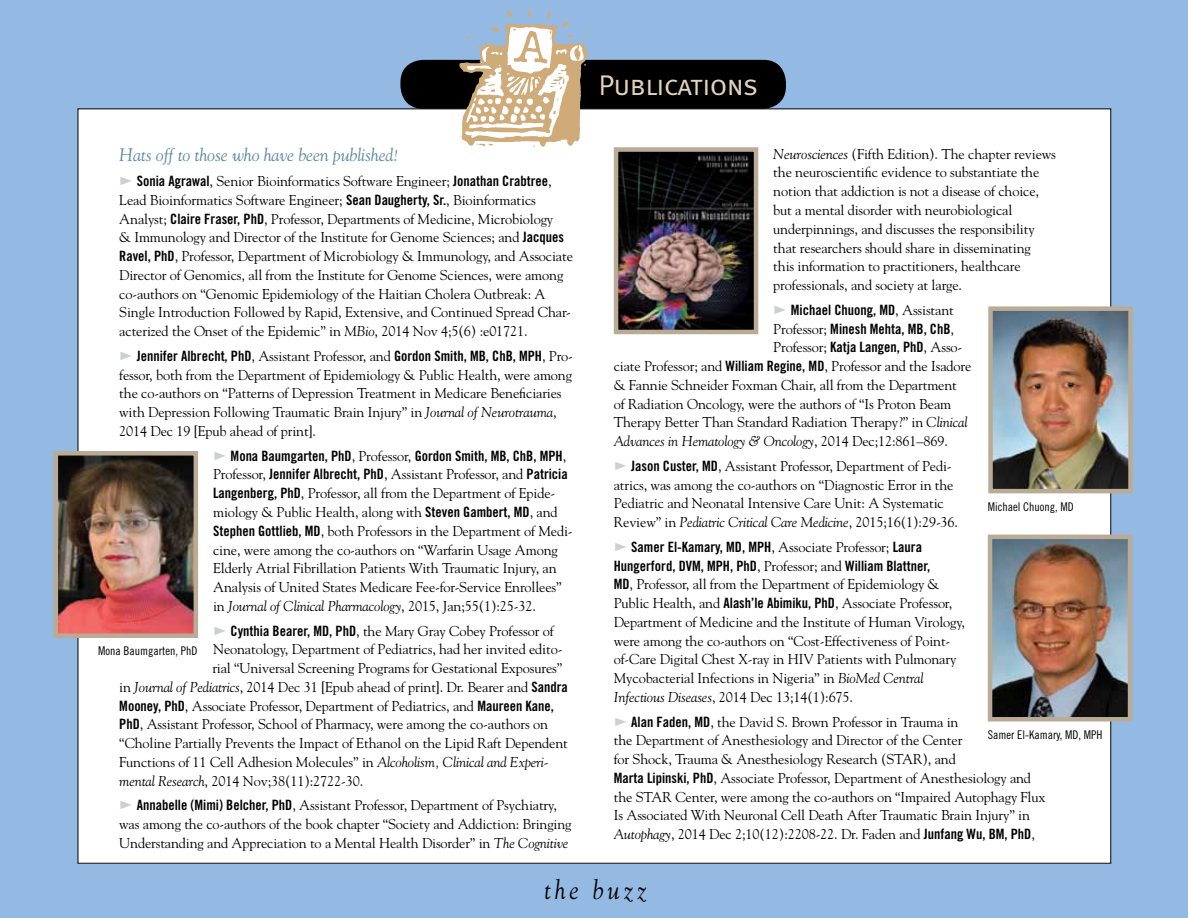
<style>
.page{position:relative;width:1188px;height:918px;background:#94bae3}
.page>*{position:absolute;margin:0;border:0;box-sizing:border-box;transform-origin:0 0}
.t1{font:28.5px "Meta Normal Caps";letter-spacing:-.025em;color:#e2d3bd}
.t2{font:italic 27px "Goudy";letter-spacing:.16em;color:#000;scale:.9 1}
.t3{font:italic 18px "Goudy";letter-spacing:-.01em;color:#5d87a1}
.t4{font:14.25px/18.8px "Goudy";letter-spacing:-.01em;color:#000}
.t5{font:14.25px/18.8px "Trade Gothic Bold Cond Twenty";color:#000;text-align:right}
.t6{font:12px "Trade Gothic Cond Eighteen";color:#000}
.s1{font-family:"Trade Gothic Bold Cond Twenty"}
.s2{font-style:italic}
.s3{font-family:"Goudy"}
</style>
<div class="page">
<div style="left:78px;top:109px;width:1033px;height:754px;background:#fff"></div>
<div style="left:400px;top:60px;width:386px;height:49px;background:#000;border-radius:22px"></div>
<svg style="left:459px;top:10px;width:131px;height:137px"></svg>
<img style="left:993px;top:311px;width:135px;height:177px">
<div style="left:988px;top:306px;width:145px;height:187px;border:4px solid #b9ab96"></div>
<img style="left:993px;top:540px;width:134px;height:177px">
<div style="left:988px;top:535px;width:144px;height:187px;border:4px solid #b9ab96"></div>
<img style="left:59px;top:456px;width:134px;height:177px">
<div style="left:54px;top:451px;width:144px;height:187px;border:4px solid #b9ab96"></div>
<img style="left:619px;top:152px;width:134px;height:177px">
<div style="left:614px;top:147px;width:144px;height:187px;border:4px solid #b9ab96"></div>
<p class="t3" style="left:119px;top:144px;width:282px">Hats off to those who have been published!</p>
<p class="t4" style="left:119px;top:171px;width:455px;text-indent:18px"><span class="s1">Sonia Agrawal</span>, Senior Bioinformatics Software Engineer; <span class="s1">Jonathan Crabtree</span>, Lead Bioinformatics Software Engineer; <span class="s1">Sean Daugherty, Sr.</span>, Bioinformatics Analyst; <span class="s1">Claire Fraser, PhD</span>, Professor, Departments of Medicine, Microbiology<br>&amp; Immunology and Director of the Institute for Genome Sciences; and <span class="s1">Jacques Ravel, PhD</span>, Professor, Department of Microbiology &amp; Immunology, and Associate Director of Genomics, all from the Institute for Genome Sciences, were among co-authors on “Genomic Epidemiology of the Haitian Cholera Outbreak: A Single Introduction Followed by Rapid, Extensive, and Continued Spread Char&shy;acterized the Onset of the Epidemic” in <span class="s2">MBio</span>, 2014 Nov 4;5(6) :e01721.</p>
<p class="t5" style="left:137px;top:346px;width:438px">Jennifer Albrecht, PhD<span class="s3">, Assistant Professor, and</span> Gordon Smith, MB, ChB, MPH<span class="s3">, Pro-</span></p>
<p class="t4" style="left:119px;top:365px;width:454px">fessor, both from the Department of Epidemiology &amp; Public Health, were among the co-authors on “Patterns of Depression Treatment in Medicare Beneficiaries with Depression Following Traumatic Brain Injury” in <span class="s2">Journal of Neurotrauma</span>, 2014 Dec 19 [Epub ahead of print].</p>
<p class="t5" style="left:231px;top:446px;width:337px">Mona Baumgarten, PhD<span class="s3">, Professor,</span> Gordon Smith, MB, ChB, MPH<span class="s3">,</span></p>
<p class="t4" style="left:213px;top:465px;width:361px">Professor, <span class="s1">Jennifer Albrecht, PhD</span>, Assistant Professor, and <span class="s1">Patricia Langenberg, PhD</span>, Professor, all from the Department of Epide&shy;miology &amp; Public Health, along with <span class="s1">Steven Gambert, MD</span>, and <span class="s1">Stephen Gottlieb, MD</span>, both Professors in the Department of Medi&shy;cine, were among the co-authors on “Warfarin Usage Among Elderly Atrial Fibrillation Patients With Traumatic Injury, an Analysis of United States Medicare Fee-for-Service Enrollees” in <span class="s2">Journal of Clinical Pharmacology</span>, 2015, Jan;55(1):25-32.</p>
<p class="t4" style="left:231px;top:621px;width:325px"><span class="s1">Cynthia Bearer, MD, PhD</span>, the Mary Gray Cobey Professor of</p>
<p class="t4" style="left:213px;top:640px;width:351px">Neonatology, Department of Pediatrics, had her invited edito-</p>
<p class="t4" style="left:212px;top:658px;width:352px">rial “Universal Screening Programs for Gestational Exposures”</p>
<p class="t4" style="left:119px;top:677px;width:450px">in <span class="s2">Journal of Pediatrics</span>, 2014 Dec 31 [Epub ahead of print]. Dr. Bearer and <span class="s1">Sandra</span></p>
<p class="t4" style="left:119px;top:696px;width:436px"><span class="s1">Mooney, PhD</span>, Associate Professor, Department of Pediatrics, and <span class="s1">Maureen Kane,</span></p>
<p class="t4" style="left:119px;top:715px;width:430px"><span class="s1">PhD</span>, Assistant Professor, School of Pharmacy, were among the co-authors on</p>
<p class="t4" style="left:119px;top:733px;width:450px">“Choline Partially Prevents the Impact of Ethanol on the Lipid Raft Dependent</p>
<p class="t4" style="left:119px;top:752px;width:431px">Functions of 11 Cell Adhesion Molecules” in <span class="s2">Alcoholism, Clinical and Experi-</span></p>
<p class="t4" style="left:119px;top:771px;width:246px"><span class="s2">mental Research</span>, 2014 Nov;38(11):2722-30.</p>
<p class="t4" style="left:119px;top:796px;width:454px;text-align:center"><span class="s1">Annabelle (Mimi) Belcher, PhD</span>, Assistant Professor, Department of Psychiatry,<br>was among the co-authors of the book chapter “Society and Addiction: Bringing<br>Understanding and Appreciation to a Mental Health Disorder” in <span class="s2">The Cognitive</span></p>
<p class="t6" style="left:98px;top:644px;width:101px">Mona Baumgarten, PhD</p>
<h1 class="t1" style="left:599px;top:69px;width:161px">Publications</h1>
<p class="t4" style="left:773px;top:144px;width:284px"><span class="s2">Neurosciences</span> (Fifth Edition). The chapter reviews the neuroscientific evidence to substantiate the notion that addiction is not a disease of choice, but a mental disorder with neurobiological underpinnings, and discusses the responsibility that researchers should share in disseminating<br>this information to practitioners, healthcare professionals, and society at large.</p>
<p class="t5" style="left:773px;top:300px;width:182px">Michael Chuong, MD<span class="s3">, Assistant<br>Professor;</span> Minesh Mehta, MB, ChB<span class="s3">,</span></p>
<p class="t4" style="left:614px;top:338px;width:359px;text-indent:160px">Professor; <span class="s1">Katja Langen, PhD</span>, Asso&shy;ciate Professor; and <span class="s1">William Regine, MD</span>, Professor and the Isadore &amp; Fannie Schneider Foxman Chair, all from the Department of Radiation Oncology, were the authors of “Is Proton Beam Therapy Better Than Standard Radiation Therapy?” in <span class="s2">Clinical Advances in Hematology &amp; Oncology</span>, 2014 Dec;12:861–869.</p>
<p class="t4" style="left:614px;top:456px;width:346px;text-indent:18px"><span class="s1">Jason Custer, MD</span>, Assistant Professor, Department of Pedi&shy;atrics, was among the co-authors on “Diagnostic Error in the Pediatric and Neonatal Intensive Care Unit: A Systematic Review” in <span class="s2">Pediatric Critical Care Medicine</span>, 2015;16(1):29-36.</p>
<p class="t5" style="left:614px;top:537px;width:318px;text-align:left;text-indent:18px">Samer El-Kamary, MD, MPH<span class="s3">, Associate Professor;</span> Laura<br>Hungerford, DVM, MPH, PhD<span class="s3">, Professor; and</span> William Blattner,</p>
<p class="t4" style="left:614px;top:575px;width:353px"><span class="s1">MD</span>, Professor, all from the Department of Epidemiology &amp; Public Health, and <span class="s1">Alash’le Abimiku, PhD</span>, Associate Professor, Department of Medicine and the Institute of Human Virology, were among the co-authors on “Cost-Effectiveness of Point&shy;of-Care Digital Chest X-ray in HIV Patients with Pulmonary Mycobacterial Infections in Nigeria” in <span class="s2">BioMed Central Infectious Diseases</span>, 2014 Dec 13;14(1):675.</p>
<p class="t4" style="left:614px;top:712px;width:433px;text-indent:18px"><span class="s1">Alan Faden, MD</span>, the David S. Brown Professor in Trauma in<br>the Department of Anesthesiology and Director of the Center<br>for Shock, Trauma &amp; Anesthesiology Research (STAR), and<br><span class="s1">Marta Lipinski, PhD</span>, Associate Professor, Department of Anesthesiology and the STAR Center, were among the co-authors on “Impaired Autophagy Flux Is Associated With Neuronal Cell Death After Traumatic Brain Injury” in <span class="s2">Autophagy</span>, 2014 Dec 2;10(12):2208-22. Dr. Faden and <span class="s1">Junfang Wu, BM, PhD</span>,</p>
<p class="t6" style="left:988px;top:499px;width:87px">Michael Chuong, MD</p>
<p class="t6" style="left:988px;top:727px;width:116px">Samer El-Kamary, MD, MPH</p>
<h2 class="t2" style="left:544px;top:873px;width:115px">the buzz</h2>
</div>
